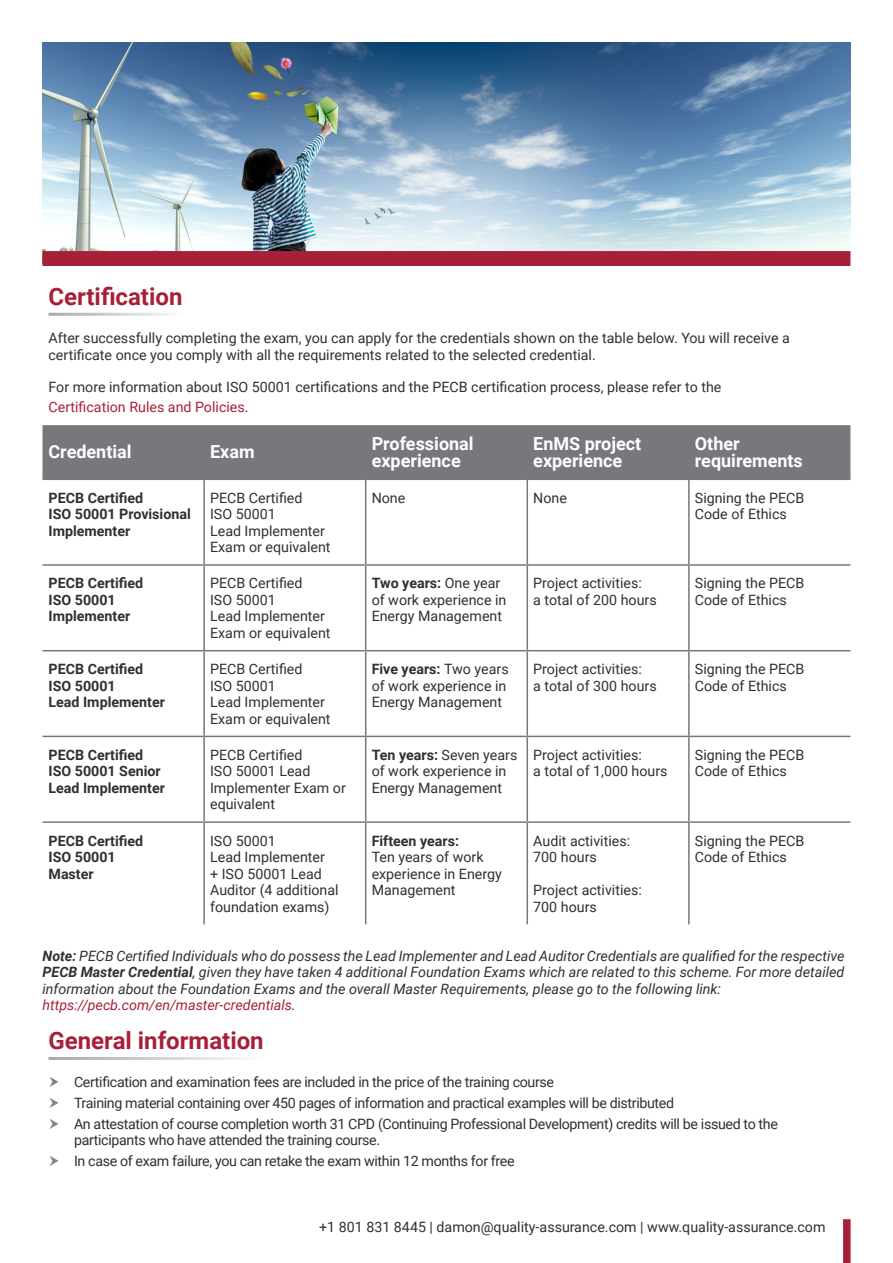
<style>
.page{position:relative;width:893px;height:1263px;background:#fff}
.page>*{position:absolute;margin:0;border:0;box-sizing:border-box;transform-origin:0 0}
.t1{font:700 24px "Roboto";color:#a7203a}
.t2{font:700 18px/16.5px "Roboto";color:#fff}
.Bullet_Points{font:14.25px/16.5px "Roboto";color:#312f30}
.Bullet_Points-2{font:14.25px/16.5px "Roboto";letter-spacing:-.025em;color:#312f30}
.Bullet_Points-3{font:italic 14.25px/16.5px "Roboto";color:#312f30}
.t3{font:700 14.25px/16.5px "Roboto";color:#312f30}
.Bullet_Points-4{font:14.25px "Roboto";color:#a7203a}
.s1{color:#312f30}
.s2{font-weight:700}
.s3{color:#a7203a}
</style>
<div class="page">
<img style="left:43px;top:43px;width:807px;height:208px">
<div style="left:843px;top:1219px;width:8px;height:44px;background:#a7203a"></div>
<div style="left:43px;top:251px;width:807px;height:15px;background:#a7203a"></div>
<div style="left:43px;top:425px;width:807px;height:53px;background:#76787b"></div>
<hr style="left:43px;top:821px;width:161px;height:2px;background:#76787b">
<hr style="left:204px;top:821px;width:162px;height:2px;background:#76787b">
<hr style="left:366px;top:821px;width:161px;height:2px;background:#76787b">
<hr style="left:527px;top:821px;width:162px;height:2px;background:#76787b">
<hr style="left:689px;top:821px;width:161px;height:2px;background:#76787b">
<hr style="left:203px;top:480px;width:2px;height:84px;background:#76787b">
<hr style="left:365px;top:480px;width:1px;height:84px;background:#76787b">
<hr style="left:526px;top:480px;width:2px;height:84px;background:#76787b">
<hr style="left:688px;top:480px;width:2px;height:84px;background:#76787b">
<hr style="left:43px;top:564px;width:161px;height:2px;background:#76787b">
<hr style="left:204px;top:564px;width:162px;height:2px;background:#76787b">
<hr style="left:203px;top:566px;width:2px;height:84px;background:#76787b">
<hr style="left:366px;top:564px;width:161px;height:2px;background:#76787b">
<hr style="left:365px;top:566px;width:1px;height:84px;background:#76787b">
<hr style="left:527px;top:564px;width:162px;height:2px;background:#76787b">
<hr style="left:526px;top:566px;width:2px;height:84px;background:#76787b">
<hr style="left:689px;top:564px;width:161px;height:2px;background:#76787b">
<hr style="left:688px;top:566px;width:2px;height:84px;background:#76787b">
<hr style="left:43px;top:650px;width:161px;height:1px;background:#76787b">
<hr style="left:204px;top:650px;width:162px;height:1px;background:#76787b">
<hr style="left:203px;top:651px;width:2px;height:85px;background:#76787b">
<hr style="left:366px;top:650px;width:161px;height:1px;background:#76787b">
<hr style="left:365px;top:651px;width:1px;height:85px;background:#76787b">
<hr style="left:527px;top:650px;width:162px;height:1px;background:#76787b">
<hr style="left:526px;top:651px;width:2px;height:85px;background:#76787b">
<hr style="left:689px;top:650px;width:161px;height:1px;background:#76787b">
<hr style="left:688px;top:651px;width:2px;height:85px;background:#76787b">
<hr style="left:43px;top:736px;width:161px;height:1px;background:#76787b">
<hr style="left:204px;top:736px;width:162px;height:1px;background:#76787b">
<hr style="left:203px;top:737px;width:2px;height:84px;background:#76787b">
<hr style="left:366px;top:736px;width:161px;height:1px;background:#76787b">
<hr style="left:365px;top:737px;width:1px;height:84px;background:#76787b">
<hr style="left:527px;top:736px;width:162px;height:1px;background:#76787b">
<hr style="left:526px;top:737px;width:2px;height:84px;background:#76787b">
<hr style="left:689px;top:736px;width:161px;height:1px;background:#76787b">
<hr style="left:688px;top:737px;width:2px;height:84px;background:#76787b">
<hr style="left:203px;top:823px;width:2px;height:101px;background:#76787b">
<hr style="left:365px;top:823px;width:1px;height:101px;background:#76787b">
<hr style="left:526px;top:823px;width:2px;height:101px;background:#76787b">
<hr style="left:688px;top:823px;width:2px;height:101px;background:#76787b">
<hr style="left:43px;top:478px;width:161px;height:2px;background:#76787b">
<hr style="left:204px;top:478px;width:162px;height:2px;background:#76787b">
<hr style="left:366px;top:478px;width:161px;height:2px;background:#76787b">
<hr style="left:527px;top:478px;width:162px;height:2px;background:#76787b">
<hr style="left:689px;top:478px;width:161px;height:2px;background:#76787b">
<p class="t1" style="left:49px;top:280px;width:135px">Certification</p>
<p class="Bullet_Points" style="left:49px;top:329px;width:743px">After successfully completing the exam, you can apply for the credentials shown on the table below. You will receive a certificate once you comply with all the requirements related to the selected credential.</p>
<p class="Bullet_Points" style="left:49px;top:378px;width:674px">For more information about ISO 50001 certifications and the PECB certification process, please refer to the</p>
<p class="Bullet_Points-4" style="left:49px;top:397px;width:202px">Certification Rules and Policies<span class="s1">.</span></p>
<p class="t2" style="left:49px;top:443px;width:85px">Credential</p>
<p class="t2" style="left:210px;top:443px;width:46px">Exam</p>
<p class="t2" style="left:372px;top:435px;width:103px">Professional experience</p>
<p class="t2" style="left:533px;top:435px;width:109px">EnMS project experience</p>
<p class="t2" style="left:695px;top:435px;width:110px">Other requirements</p>
<p class="t3" style="left:49px;top:489px;width:96px">PECB Certified</p>
<p class="t3" style="left:49px;top:505px;width:144px">ISO 50001 Provisional<br>Implementer</p>
<p class="Bullet_Points" style="left:210px;top:489px;width:94px">PECB Certified</p>
<p class="Bullet_Points" style="left:210px;top:505px;width:67px">ISO 50001</p>
<p class="Bullet_Points" style="left:210px;top:522px;width:122px">Lead Implementer<br>Exam or equivalent</p>
<p class="Bullet_Points" style="left:372px;top:489px;width:35px">None</p>
<p class="Bullet_Points" style="left:533px;top:489px;width:35px">None</p>
<p class="Bullet_Points" style="left:695px;top:489px;width:111px">Signing the PECB</p>
<p class="Bullet_Points" style="left:695px;top:505px;width:93px">Code of Ethics</p>
<p class="t3" style="left:49px;top:575px;width:96px">PECB Certified</p>
<p class="t3" style="left:49px;top:591px;width:83px">ISO 50001<br>Implementer</p>
<p class="t3" style="left:49px;top:660px;width:96px">PECB Certified</p>
<p class="t3" style="left:49px;top:677px;width:69px">ISO 50001</p>
<p class="t3" style="left:49px;top:693px;width:118px">Lead Implementer</p>
<p class="t3" style="left:49px;top:746px;width:96px">PECB Certified</p>
<p class="t3" style="left:49px;top:762px;width:114px">ISO 50001 Senior</p>
<p class="t3" style="left:49px;top:779px;width:118px">Lead Implementer</p>
<p class="t3" style="left:49px;top:832px;width:96px">PECB Certified</p>
<p class="t3" style="left:49px;top:848px;width:69px">ISO 50001</p>
<p class="t3" style="left:49px;top:865px;width:47px">Master</p>
<p class="Bullet_Points" style="left:210px;top:575px;width:94px">PECB Certified</p>
<p class="Bullet_Points" style="left:210px;top:591px;width:67px">ISO 50001</p>
<p class="Bullet_Points" style="left:210px;top:608px;width:122px">Lead Implementer<br>Exam or equivalent</p>
<p class="Bullet_Points" style="left:210px;top:660px;width:94px">PECB Certified</p>
<p class="Bullet_Points" style="left:210px;top:677px;width:67px">ISO 50001</p>
<p class="Bullet_Points" style="left:210px;top:693px;width:122px">Lead Implementer<br>Exam or equivalent</p>
<p class="Bullet_Points" style="left:372px;top:575px;width:136px"><span class="s2">Two years:</span> One year of work experience in<br>Energy Management</p>
<p class="Bullet_Points" style="left:533px;top:575px;width:110px">Project activities:</p>
<p class="Bullet_Points" style="left:533px;top:591px;width:125px">a total of 200 hours</p>
<p class="Bullet_Points" style="left:372px;top:660px;width:139px"><span class="s2">Five years:</span> Two years of work experience in<br>Energy Management</p>
<p class="Bullet_Points" style="left:533px;top:660px;width:110px">Project activities:</p>
<p class="Bullet_Points" style="left:533px;top:677px;width:125px">a total of 300 hours</p>
<p class="Bullet_Points" style="left:210px;top:746px;width:137px">PECB Certified<br>ISO 50001 Lead<br>Implementer Exam or equivalent</p>
<p class="Bullet_Points" style="left:372px;top:746px;width:147px"><span class="s2">Ten years:</span> Seven years of work experience in<br>Energy Management</p>
<p class="Bullet_Points" style="left:533px;top:746px;width:110px">Project activities:</p>
<p class="Bullet_Points" style="left:533px;top:762px;width:136px">a total of 1,000 hours</p>
<p class="Bullet_Points" style="left:210px;top:832px;width:67px">ISO 50001</p>
<p class="Bullet_Points" style="left:210px;top:848px;width:130px">Lead Implementer<br>+ ISO 50001 Lead<br>Auditor (4 additional foundation exams)</p>
<p class="Bullet_Points" style="left:372px;top:832px;width:132px"><span class="s2">Fifteen years:<br></span>Ten years of work experience in Energy<br>Management</p>
<p class="Bullet_Points" style="left:533px;top:832px;width:98px">Audit activities:</p>
<p class="Bullet_Points" style="left:533px;top:848px;width:65px">700 hours</p>
<p class="Bullet_Points" style="left:533px;top:881px;width:110px">Project activities:</p>
<p class="Bullet_Points" style="left:533px;top:898px;width:65px">700 hours</p>
<p class="Bullet_Points" style="left:695px;top:575px;width:111px">Signing the PECB</p>
<p class="Bullet_Points" style="left:695px;top:591px;width:93px">Code of Ethics</p>
<p class="Bullet_Points" style="left:695px;top:660px;width:111px">Signing the PECB</p>
<p class="Bullet_Points" style="left:695px;top:677px;width:93px">Code of Ethics</p>
<p class="Bullet_Points" style="left:695px;top:746px;width:111px">Signing the PECB</p>
<p class="Bullet_Points" style="left:695px;top:762px;width:93px">Code of Ethics</p>
<p class="Bullet_Points" style="left:695px;top:832px;width:111px">Signing the PECB</p>
<p class="Bullet_Points" style="left:695px;top:848px;width:93px">Code of Ethics</p>
<p class="Bullet_Points-3" style="left:43px;top:947px;width:803px"><span class="s2">Note:</span> PECB Certified Individuals who do possess the Lead Implementer and Lead Auditor Credentials are qualified for the respective <span class="s2">PECB Master Credential</span>, given they have taken 4 additional Foundation Exams which are related to this scheme. For more detailed information about the Foundation Exams and the overall Master Requirements, please go to the following link: <span class="s3">https://pecb.com/en/master-credentials</span>.</p>
<p class="t1" style="left:49px;top:1024px;width:217px">General information</p>
<p class="Bullet_Points-2" style="left:74px;top:1073px;width:482px">Certification and examination fees are included in the price of the training course</p>
<p class="Bullet_Points-2" style="left:74px;top:1094px;width:602px">Training material containing over 450 pages of information and practical examples will be distributed</p>
<p class="Bullet_Points-2" style="left:74px;top:1115px;width:705px">An attestation of course completion worth 31 CPD (Continuing Professional Development) credits will be issued to the participants who have attended the training course.</p>
<p class="Bullet_Points-2" style="left:74px;top:1152px;width:442px">In case of exam failure, you can retake the exam within 12 months for free</p>
<p class="Bullet_Points" style="left:319px;top:1218px;width:508px">+1 801 831 8445 | damon@quality-assurance.com | www.quality-assurance.com</p>
</div>
